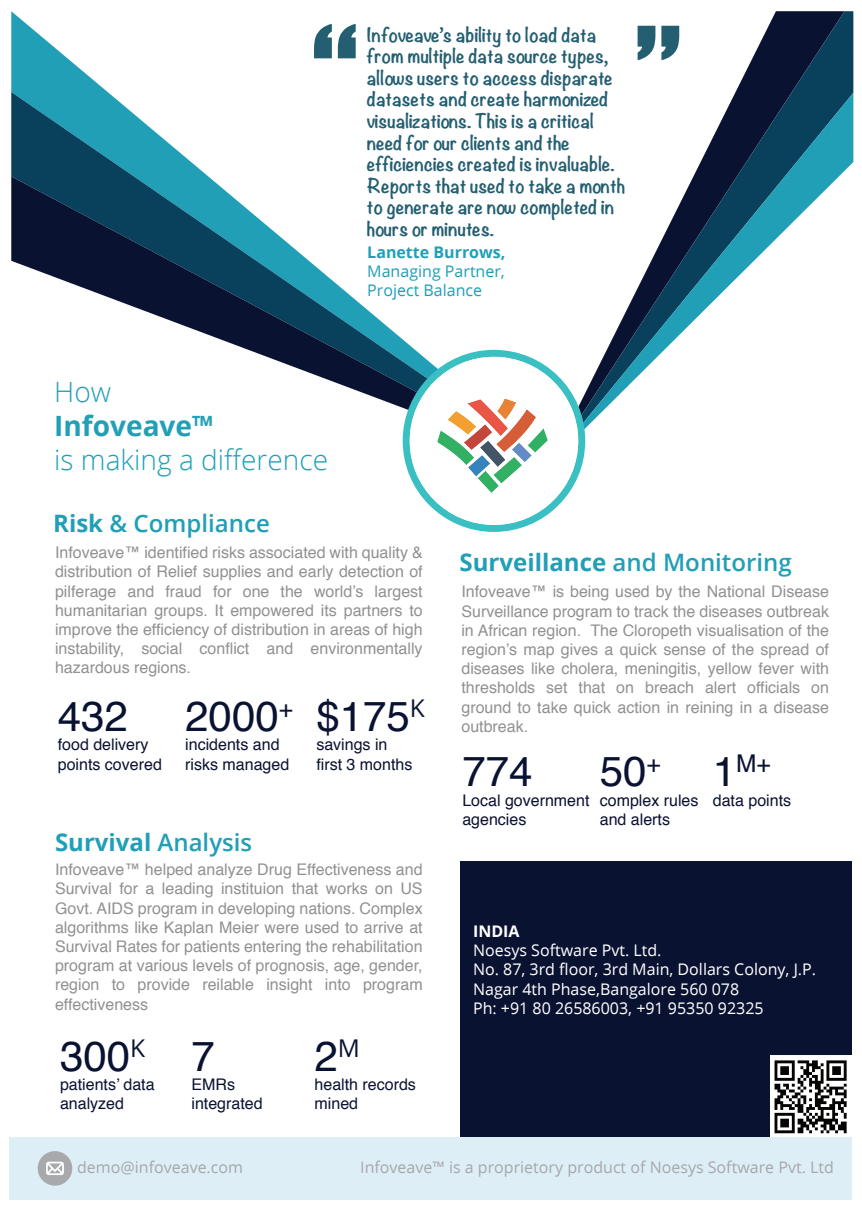
<style>
.page{position:relative;width:862px;height:1210px;background:#fff}
.page>*{position:absolute;margin:0;border:0;box-sizing:border-box;transform-origin:0 0}
.t1{font:42px "Helvetica";color:#0a1231}
.t2{font:300 28px "Open Sans";color:#219fb7}
.t3{font:700 28px "Open Sans";color:#219fb7}
.t4{font:24.4px "Helvetica";color:#0a1231}
.t5{font:600 24px "Open Sans";color:#219fb7}
.t6{font:700 24px "Open Sans";color:#219fb7}
.t7{font:700 18px/21.6px "Noteworthy";color:#245f71}
.t8{font:16px/19.2px "Helvetica";color:#919191;text-align:justify}
.t9{font:16px/19.2px "Helvetica";color:#0a1231}
.t10{font:16px/19.2px "Open Sans";color:#fff}
.t11{font:16px "Open Sans";color:#a7a9ac}
.t12{font:16px/19.2px "Open Sans";color:#219fb7}
.t13{font:700 16px "Open Sans";color:#219fb7}
.t14{font:700 16px "Open Sans";color:#fff}
.s1{font-weight:700}
.s2{font-weight:600}
.s3{font-size:42px}
</style>
<div class="page">
<svg style="left:637px;top:11px;width:216px;height:82px"></svg>
<svg style="left:550px;top:93px;width:303px;height:370px"></svg>
<svg style="left:11px;top:11px;width:345px;height:81px"></svg>
<svg style="left:11px;top:92px;width:197px;height:84px"></svg>
<svg style="left:11px;top:176px;width:539px;height:287px"></svg>
<div style="left:403px;top:350px;width:182px;height:182px;background:#3ac0c2;border-radius:50%"></div>
<div style="left:410px;top:357px;width:168px;height:168px;background:#fff;border-radius:50%"></div>
<img style="left:438px;top:399px;width:110px;height:94px">
<svg style="left:638px;top:26px;width:41px;height:34px"></svg>
<svg style="left:314px;top:24px;width:42px;height:34px"></svg>
<div style="left:10px;top:1137px;width:842px;height:63px;background:#deeef7"></div>
<div style="left:38px;top:1151px;width:34px;height:35px;background:#a7a9ac;border-radius:50%"></div>
<svg style="left:46px;top:1162px;width:18px;height:13px"></svg>
<div style="left:461px;top:862px;width:391px;height:275px;background:#0a1231"></div>
<img style="left:770px;top:1056px;width:82px;height:81px">
<h2 class="t2" style="left:54px;top:372px;width:58px">How</h2>
<h2 class="t3" style="left:54px;top:406px;width:161px">Infoveave™</h2>
<h2 class="t2" style="left:54px;top:440px;width:275px">is making a difference</h2>
<p class="t7" style="left:367px;top:23px;width:260px">Infoveave’s ability to load data from multiple data source types, allows users to access disparate datasets and create harmonized visualizations. This is a critical need for our clients and the efficiencies created is invaluable.<br>Reports that used to take a month to generate are now completed in hours or minutes.</p>
<p class="t13" style="left:367px;top:240px;width:140px">Lanette Burrows,</p>
<p class="t12" style="left:367px;top:261px;width:139px">Managing Partner,<br>Project Balance</p>
<h3 class="t5" style="left:53px;top:506px;width:218px"><span class="s1">Risk</span> &amp; Compliance</h3>
<p class="t8" style="left:55px;top:544px;width:369px">Infoveave™ identified risks associated with quality &amp; distribution of Relief supplies and early detection of pilferage and fraud for one the world’s largest humanitarian groups. It empowered its partners to improve the efficiency of distribution in areas of high instability, social conflict and environmentally hazardous regions.</p>
<h1 class="t1" style="left:58px;top:699px;width:72px">432</h1>
<p class="t9" style="left:58px;top:736px;width:106px">food delivery points covered</p>
<h1 class="t1" style="left:185px;top:699px;width:109px">2000<sup>+</sup></h1>
<p class="t9" style="left:185px;top:736px;width:106px">incidents and risks managed</p>
<h1 class="t1" style="left:316px;top:699px;width:110px">$175<sup>K</sup></h1>
<p class="t9" style="left:316px;top:736px;width:98px">savings in first 3 months</p>
<h3 class="t6" style="left:55px;top:825px;width:199px">Survival <span class="s2">Analysis</span></h3>
<p class="t8" style="left:55px;top:861px;width:369px">Infoveave™ helped analyze Drug Effectiveness and Survival for a leading instituion that works on US Govt. AIDS program in developing nations. Complex algorithms like Kaplan Meier were used to arrive at Survival Rates for patients entering the rehabilitation program at various levels of prognosis, age, gender, region to provide reilable insight into program effectiveness</p>
<h1 class="t1" style="left:60px;top:1039px;width:87px">300<sup>K</sup></h1>
<p class="t9" style="left:60px;top:1076px;width:96px">patients’ data analyzed</p>
<h1 class="t1" style="left:191px;top:1039px;width:25px">7</h1>
<p class="t9" style="left:191px;top:1076px;width:73px">EMRs integrated</p>
<h1 class="t1" style="left:315px;top:1039px;width:47px">2<sup>M</sup></h1>
<p class="t9" style="left:315px;top:1076px;width:103px">health records mined</p>
<h3 class="t5" style="left:460px;top:546px;width:334px"><span class="s1">Surveillance</span> and Monitoring</h3>
<p class="t8" style="left:461px;top:583px;width:369px">Infoveave™ is being used by the National Disease Surveillance program to track the diseases outbreak in African region. The Cloropeth visualisation of the region’s map gives a quick sense of the spread of diseases like cholera, meningitis, yellow fever with thresholds set that on breach alert officials on ground to take quick action in reining in a disease outbreak.</p>
<h1 class="t1" style="left:462px;top:754px;width:72px">774</h1>
<p class="t9" style="left:462px;top:792px;width:129px">Local government agencies</p>
<h3 class="t4" style="left:713px;top:754px;width:60px"><span class="s3">1</span>M+</h3>
<p class="t9" style="left:713px;top:792px;width:80px">data points</p>
<h1 class="t1" style="left:600px;top:754px;width:63px">50<sup>+</sup></h1>
<p class="t9" style="left:600px;top:792px;width:100px">complex rules and alerts</p>
<p class="t14" style="left:473px;top:920px;width:48px">INDIA</p>
<p class="t10" style="left:473px;top:940px;width:345px">Noesys Software Pvt. Ltd.<br>No. 87, 3rd floor, 3rd Main, Dollars Colony, J.P.<br>Nagar 4th Phase,Bangalore 560 078<br>Ph: +91 80 26586003, +91 95350 92325</p>
<p class="t11" style="left:77px;top:1156px;width:167px">demo@infoveave.com</p>
<p class="t11" style="left:360px;top:1156px;width:475px">Infoveave™ is a proprietory product of Noesys Software Pvt. Ltd</p>
</div>
